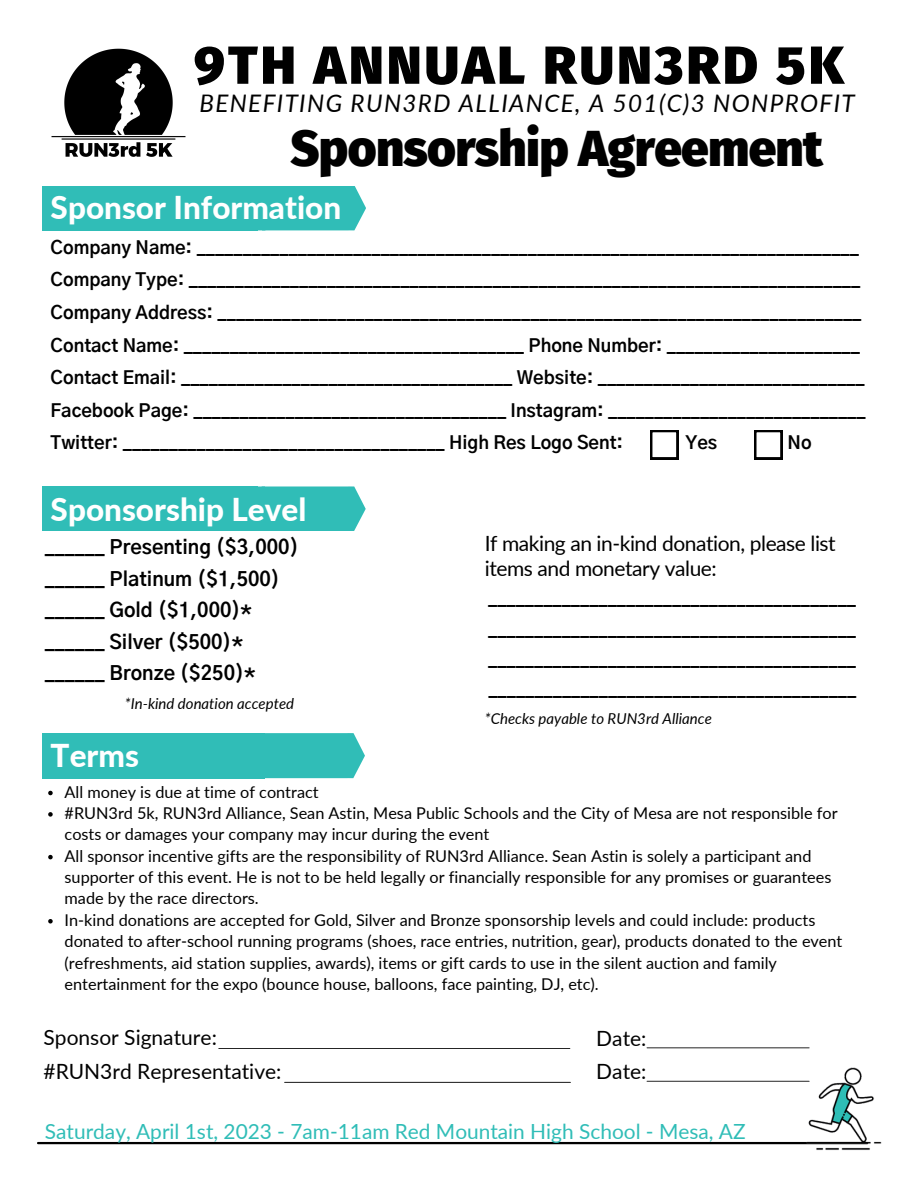
<style>
.page{position:relative;width:918px;height:1188px;background:#fff}
.page>*{position:absolute;margin:0;border:0;box-sizing:border-box;transform-origin:0 0}
.t1{font:900 53.55px "Fira Sans";letter-spacing:.055em;color:#000}
.t2{font:900 49.5px "Fira Sans";letter-spacing:-.015em;color:#000}
.t3{font:800 31.5px "Lato";color:#fff}
.t4{font:italic 24.15px "Lato";letter-spacing:.055em;color:#000}
.t5{font:21px/24.8px "Lato";letter-spacing:-.02em;color:#000}
.t6{font:21px/33.8px "Lato";color:#000}
.t7{font:20.85px "Lato";color:#30bdb7}
.t8{font:700 19.5px/31.5px "Gothic A1";color:#000}
.t9{font:700 18px/32.7px "Gothic A1";color:#000}
.t10{font:16.2px/21.3px "Lato";color:#000}
.t11{font:italic 15px "Lato";color:#000}
</style>
<div class="page">
<hr style="left:38px;top:1142px;width:829px;height:2px;background:#000">
<img style="left:783px;top:1047px;width:99px;height:103px">
<div style="left:43px;top:186px;width:215px;height:44px;background:#30bdb7"></div>
<div style="left:265px;top:186px;width:101px;height:44px;background:#30bdb7"></div>
<div style="left:251px;top:186px;width:14px;height:44px;background:#30bdb7"></div>
<div style="left:42px;top:486px;width:215px;height:45px;background:#30bdb7"></div>
<svg style="left:265px;top:486px;width:101px;height:45px"></svg>
<div style="left:250px;top:486px;width:15px;height:45px;background:#30bdb7"></div>
<div style="left:42px;top:733px;width:215px;height:45px;background:#30bdb7"></div>
<svg style="left:265px;top:733px;width:100px;height:45px"></svg>
<div style="left:250px;top:733px;width:15px;height:45px;background:#30bdb7"></div>
<hr style="left:219px;top:1048px;width:351px;height:1px;background:#000">
<hr style="left:285px;top:1082px;width:285px;height:1px;background:#000">
<hr style="left:647px;top:1047px;width:162px;height:1px;background:#000">
<hr style="left:647px;top:1081px;width:162px;height:1px;background:#000">
<img style="left:51px;top:48px;width:135px;height:109px">
<svg style="left:650px;top:430px;width:28px;height:29px"></svg>
<svg style="left:48px;top:791px;width:5px;height:4px"></svg>
<svg style="left:48px;top:812px;width:5px;height:5px"></svg>
<svg style="left:48px;top:855px;width:5px;height:4px"></svg>
<svg style="left:48px;top:919px;width:5px;height:5px"></svg>
<svg style="left:754px;top:430px;width:28px;height:29px"></svg>
<h1 class="t1" style="left:194px;top:34px;width:652px">9TH ANNUAL RUN3RD 5K</h1>
<h3 class="t4" style="left:199px;top:88px;width:657px">BENEFITING RUN3RD ALLIANCE, A 501(C)3 NONPROFIT</h3>
<h2 class="t2" style="left:291px;top:120px;width:534px">Sponsorship Agreement</h2>
<h3 class="t3" style="left:51px;top:188px;width:292px">Sponsor Information</h3>
<p class="t9" style="left:51px;top:232px;width:817px">Company Name: ________________________________________________________________________ Company Type: _________________________________________________________________________ Company Address: ______________________________________________________________________ Contact Name: _____________________________________ Phone Number: _____________________ Contact Email: ____________________________________ Website: _____________________________ Facebook Page: __________________________________ Instagram: ____________________________ Twitter: ___________________________________ High Res Logo Sent:</p>
<p class="t9" style="left:686px;top:428px;width:33px">Yes</p>
<p class="t9" style="left:788px;top:428px;width:26px">No</p>
<h3 class="t3" style="left:51px;top:490px;width:257px">Sponsorship Level</h3>
<p class="t8" style="left:45px;top:533px;width:255px">______ Presenting ($3,000) ______ Platinum ($1,500) ______ Gold ($1,000)* ______ Silver ($500)* ______ Bronze ($250)*</p>
<p class="t5" style="left:485px;top:530px;width:352px">If making an in-kind donation, please list items and monetary value:</p>
<p class="t11" style="left:125px;top:694px;width:171px">*In-kind donation accepted</p>
<p class="t11" style="left:485px;top:709px;width:229px">*Checks payable to RUN3rd Alliance</p>
<p class="t9" style="left:488px;top:585px;width:370px;line-height:30.3px;text-align:justify">________________________________________ ________________________________________ ________________________________________ ________________________________________</p>
<h3 class="t3" style="left:51px;top:736px;width:90px">Terms</h3>
<p class="t10" style="left:65px;top:781px;width:779px">All money is due at time of contract<br>#RUN3rd 5k, RUN3rd Alliance, Sean Astin, Mesa Public Schools and the City of Mesa are not responsible for costs or damages your company may incur during the event<br>All sponsor incentive gifts are the responsibility of RUN3rd Alliance. Sean Astin is solely a participant and supporter of this event. He is not to be held legally or financially responsible for any promises or guarantees made by the race directors.<br>In-kind donations are accepted for Gold, Silver and Bronze sponsorship levels and could include: products donated to after-school running programs (shoes, race entries, nutrition, gear), products donated to the event (refreshments, aid station supplies, awards), items or gift cards to use in the silent auction and family entertainment for the expo (bounce house, balloons, face painting, DJ, etc).</p>
<p class="t6" style="left:44px;top:1020px;width:239px">Sponsor Signature: #RUN3rd Representative:</p>
<p class="t6" style="left:596px;top:1021px;width:52px">Date:<br>Date:</p>
<p class="t7" style="left:45px;top:1118px;width:702px">Saturday, April 1st, 2023 - 7am-11am Red Mountain High School - Mesa, AZ</p>
</div>
